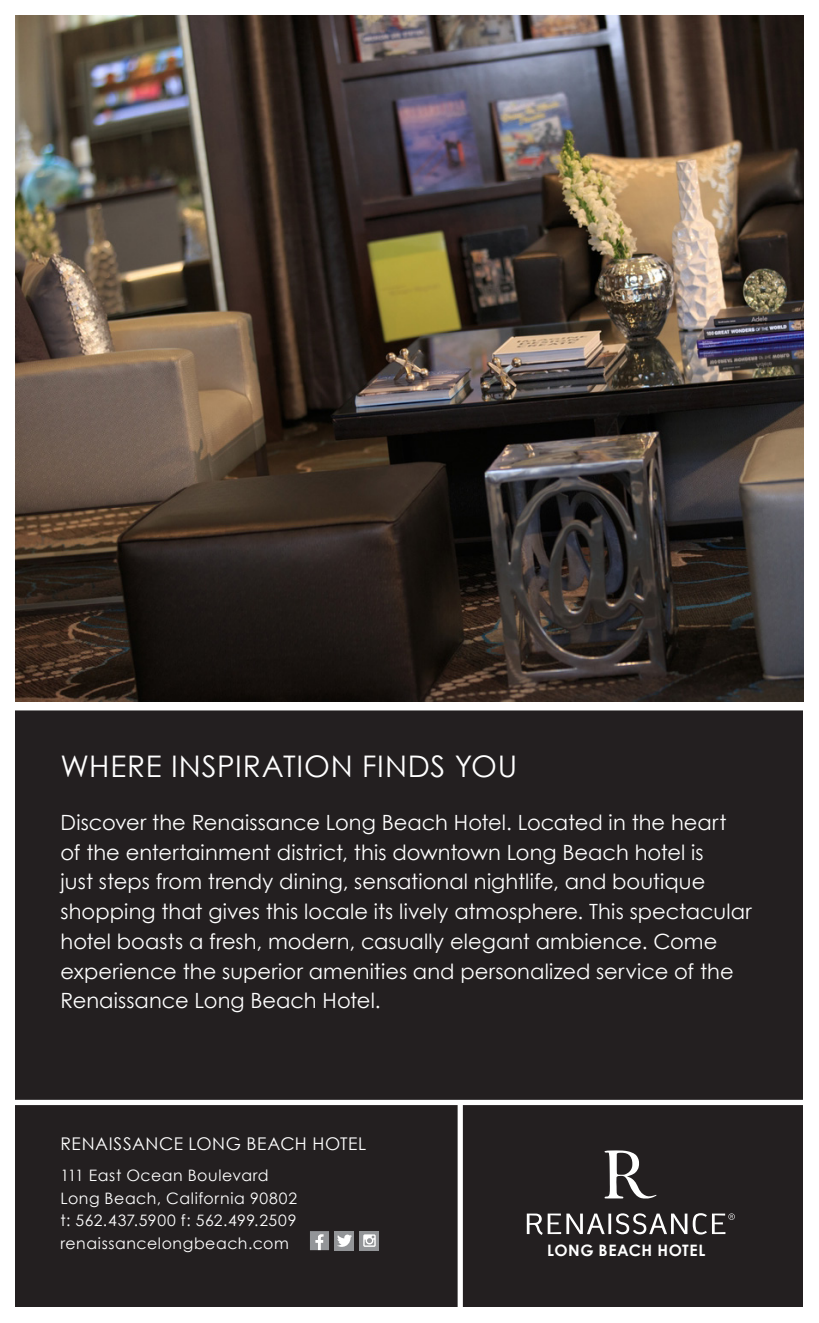
<style>
.page{position:relative;width:819px;height:1323px;background:#fff}
.page>*{position:absolute;margin:0;border:0;box-sizing:border-box;transform-origin:0 0}
.t1{font:29.75px "Century Gothic";letter-spacing:.025em;color:#fff}
.t2{font:21px/29.8px "Century Gothic";letter-spacing:.005em;color:#fff}
.t3{font:17.5px "Century Gothic";letter-spacing:.035em;color:#fff}
.t4{font:15.75px/22.8px "Century Gothic";letter-spacing:.035em;color:#fff}
.t5{font:700 15.75px "Century Gothic";letter-spacing:.035em;color:#fff}
</style>
<div class="page">
<div style="left:16px;top:709px;width:787px;height:598px;background:#231f20"></div>
<div style="left:458px;top:1103px;width:5px;height:207px;background:#fff"></div>
<div style="left:5px;top:1100px;width:805px;height:5px;background:#fff"></div>
<div style="left:0;top:705px;width:819px;height:5px;background:#fff"></div>
<img style="left:16px;top:16px;width:787px;height:686px">
<svg style="left:527px;top:1213px;width:208px;height:22px"></svg>
<svg style="left:604px;top:1150px;width:53px;height:49px"></svg>
<svg style="left:310px;top:1231px;width:19px;height:19px"></svg>
<div style="left:335px;top:1231px;width:19px;height:19px;background:#939598"></div>
<svg style="left:337px;top:1235px;width:15px;height:12px"></svg>
<div style="left:360px;top:1231px;width:19px;height:19px;background:#939598"></div>
<svg style="left:363px;top:1234px;width:13px;height:13px"></svg>
<h1 class="t1" style="left:60px;top:748px;width:458px">WHERE INSPIRATION FINDS YOU</h1>
<p class="t2" style="left:60px;top:807px;width:693px">Discover the Renaissance Long Beach Hotel. Located in the heart<br>of the entertainment district, this downtown Long Beach hotel is<br>just steps from trendy dining, sensational nightlife, and boutique shopping that gives this locale its lively atmosphere. This spectacular hotel boasts a fresh, modern, casually elegant ambience. Come experience the superior amenities and personalized service of the Renaissance Long Beach Hotel.</p>
<p class="t3" style="left:60px;top:1133px;width:307px">RENAISSANCE LONG BEACH HOTEL</p>
<p class="t4" style="left:60px;top:1164px;width:238px">111 East Ocean Boulevard<br>Long Beach, California 90802 t: 562.437.5900 f: 562.499.2509 renaissancelongbeach.com</p>
<p class="t5" style="left:547px;top:1240px;width:160px">LONG BEACH HOTEL</p>
</div>
